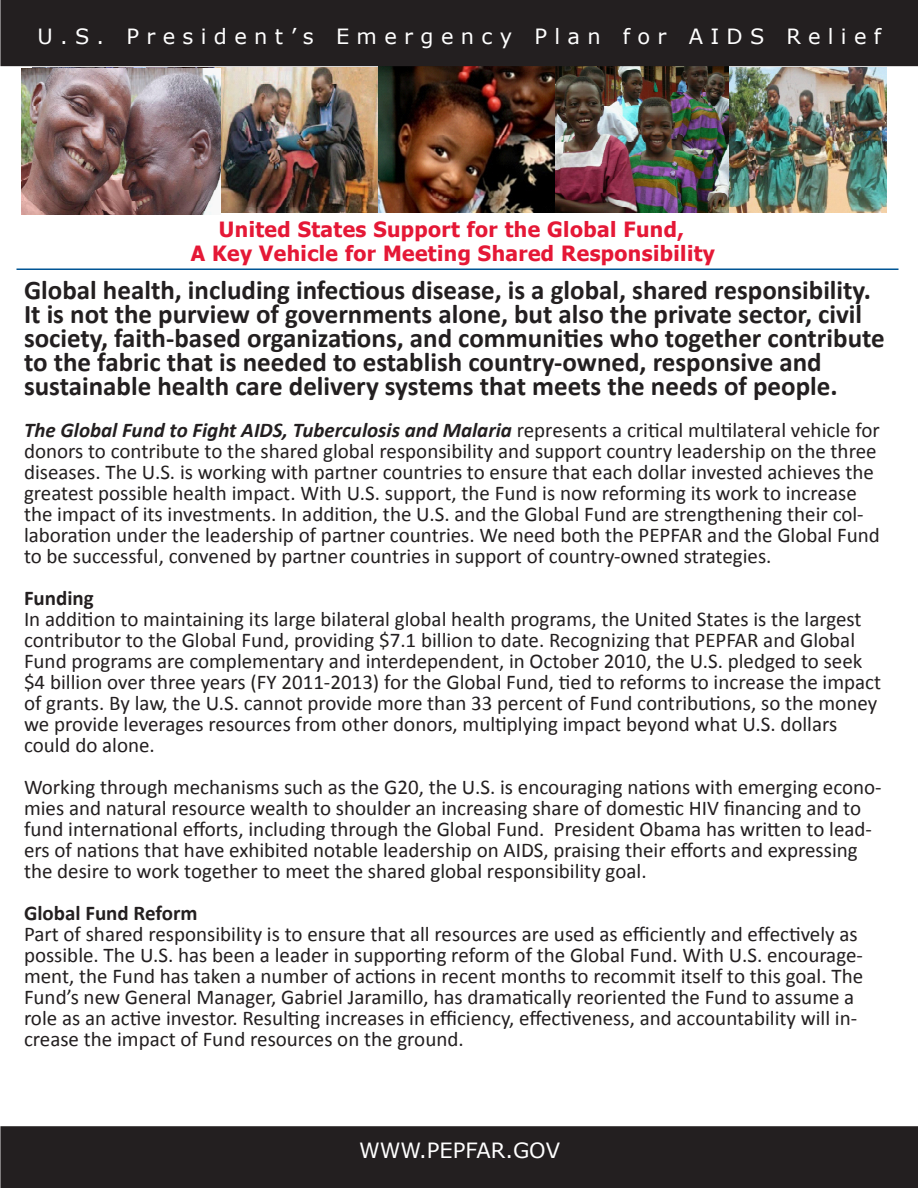
<style>
.page{position:relative;width:918px;height:1188px;background:#fff}
.page>*{position:absolute;margin:0;border:0;box-sizing:border-box;transform-origin:0 0}
.t1{font:700 27px/24px "Calibri";color:#231f20}
.t2{font:21px/21px "Calibri";color:#231f20}
.t3{font:700 21px "Tahoma";letter-spacing:.02em;color:#e51836}
.t4{font:21px "MS Reference Sans Serif";letter-spacing:.35em;color:#fff}
.t5{font:700 21px "Calibri";color:#231f20}
.t6{font:21px "MS Reference Sans Serif";color:#fff}
.s1{font-weight:700;font-style:italic}
</style>
<div class="page">
<hr style="left:16px;top:268px;width:882px;height:2px;background:#005595">
<img style="left:47px;top:67px;width:840px;height:146px">
<div style="left:0;top:1126px;width:918px;height:62px;background:#231f20"></div>
<img style="left:378px;top:66px;width:177px;height:147px">
<img style="left:555px;top:66px;width:174px;height:147px">
<div style="left:0;top:0;width:918px;height:66px;background:#231f20"></div>
<img style="left:21px;top:68px;width:199px;height:146px">
<p class="t4" style="left:38px;top:23px;width:845px">U.S. President’s Emergency Plan for AIDS Relief</p>
<p class="t3" style="left:219px;top:214px;width:467px">United States Support for the Global Fund,</p>
<p class="t3" style="left:191px;top:238px;width:526px">A Key Vehicle for Meeting Shared Responsibility</p>
<p class="t1" style="left:24px;top:277px;width:862px">Global health, including infectious disease, is a global, shared responsibility.<br>It is not the purview of governments alone, but also the private sector, civil society, faith-based organizations, and communities who together contribute to the fabric that is needed to establish country-owned, responsive and</p>
<p class="t1" style="left:24px;top:373px;width:815px">sustainable health care delivery systems that meets the needs of people.</p>
<p class="t2" style="left:24px;top:419px;width:857px"><span class="s1">The Global Fund to Fight AIDS, Tuberculosis and Malaria</span> represents a critical multilateral vehicle for donors to contribute to the shared global responsibility and support country leadership on the three diseases. The U.S. is working with partner countries to ensure that each dollar invested achieves the greatest possible health impact. With U.S. support, the Fund is now reforming its work to increase the impact of its investments. In addition, the U.S. and the Global Fund are strengthening their col&shy;laboration under the leadership of partner countries. We need both the PEPFAR and the Global Fund to be successful, convened by partner countries in support of country-owned strategies.</p>
<p class="t5" style="left:24px;top:585px;width:71px">Funding</p>
<p class="t2" style="left:24px;top:608px;width:859px">In addition to maintaining its large bilateral global health programs, the United States is the largest contributor to the Global Fund, providing $7.1 billion to date. Recognizing that PEPFAR and Global Fund programs are complementary and interdependent, in October 2010, the U.S. pledged to seek $4 billion over three years (FY 2011-2013) for the Global Fund, tied to reforms to increase the impact of grants. By law, the U.S. cannot provide more than 33 percent of Fund contributions, so the money we provide leverages resources from other donors, multiplying impact beyond what U.S. dollars could do alone.</p>
<p class="t2" style="left:24px;top:776px;width:859px">Working through mechanisms such as the G20, the U.S. is encouraging nations with emerging econo&shy;mies and natural resource wealth to shoulder an increasing share of domestic HIV financing and to fund international efforts, including through the Global Fund. President Obama has written to lead&shy;ers of nations that have exhibited notable leadership on AIDS, praising their efforts and expressing the desire to work together to meet the shared global responsibility goal.</p>
<p class="t5" style="left:24px;top:900px;width:175px">Global Fund Reform</p>
<p class="t2" style="left:24px;top:923px;width:841px">Part of shared responsibility is to ensure that all resources are used as efficiently and effectively as possible. The U.S. has been a leader in supporting reform of the Global Fund. With U.S. encourage&shy;ment, the Fund has taken a number of actions in recent months to recommit itself to this goal. The Fund’s new General Manager, Gabriel Jaramillo, has dramatically reoriented the Fund to assume a role as an active investor. Resulting increases in efficiency, effectiveness, and accountability will in&shy;crease the impact of Fund resources on the ground.</p>
<p class="t6" style="left:359px;top:1137px;width:203px">WWW.PEPFAR.GOV</p>
</div>
